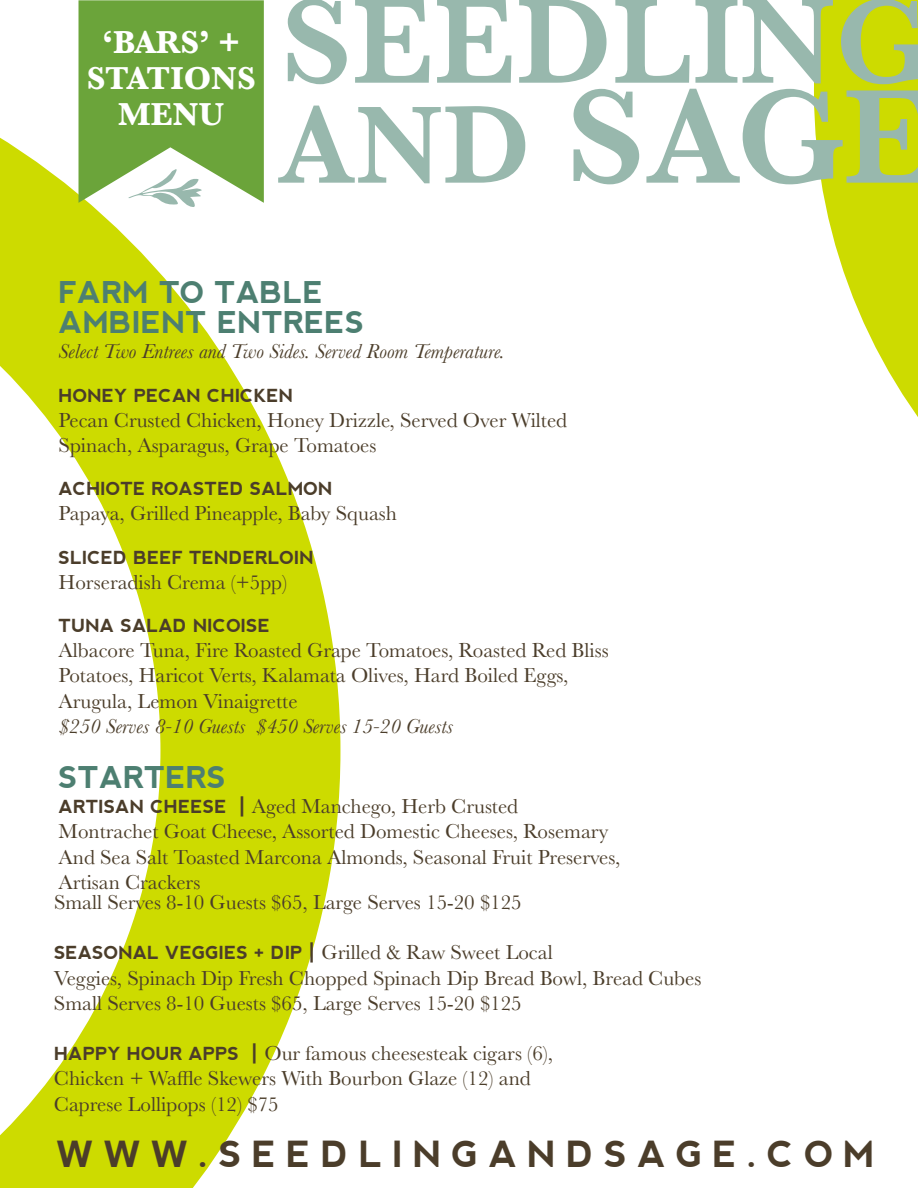
<style>
.page{position:relative;width:918px;height:1188px;background:#fff}
.page>*{position:absolute;margin:0;border:0;box-sizing:border-box;transform-origin:0 0}
.t1{font:600 139.2px "Baskerville";color:#98b8ad}
.t2{font:600 124.95px "Baskerville";color:#98b8ad}
.t3{font:700 36px "nevis";letter-spacing:.275em;color:#4b3d2a}
.t4{font:700 33px/36px "Baskerville";color:#fff;text-align:center}
.t5{font:700 30px/30px "nevis";color:#4d7f71}
.t6{font:21px/25.2px "Baskerville";color:#4b3d2a}
.t7{font:italic 21px "Baskerville";color:#4b3d2a}
.t8{font:700 18px "nevis";color:#4b3d2a}
.s1{font-size:114.3px}
.s2{font-family:"nevis";font-weight:700;font-size:18px}
</style>
<div class="page">
<svg style="left:814px;top:0;width:104px;height:417px"></svg>
<svg style="left:0;top:29px;width:340px;height:1159px"></svg>
<svg style="left:79px;top:0;width:185px;height:207px;background:#7fb056"></svg>
<h3 class="t4" style="left:87px;top:25px;width:170px">‘BARS’ +<br>STATIONS<br>MENU</h3>
<h2 class="t2" style="left:281px;top:-46px;width:652px">SEEDLING</h2>
<h1 class="t1" style="left:277px;top:40px;width:659px"><span class="s1">AND</span> SAGE</h1>
<h3 class="t5" style="left:59px;top:277px;width:307px">FARM TO TABLE<br>AMBIENT ENTREES</h3>
<p class="t7" style="left:59px;top:338px;width:448px">Select Two Entrees and Two Sides. Served Room Temperature.</p>
<p class="t8" style="left:59px;top:385px;width:236px">HONEY PECAN CHICKEN</p>
<p class="t6" style="left:59px;top:408px;width:510px">Pecan Crusted Chicken, Honey Drizzle, Served Over Wilted<br>Spinach, Asparagus, Grape Tomatoes</p>
<p class="t8" style="left:59px;top:478px;width:275px">ACHIOTE ROASTED SALMON</p>
<p class="t6" style="left:59px;top:501px;width:340px">Papaya, Grilled Pineapple, Baby Squash</p>
<p class="t8" style="left:59px;top:547px;width:257px">SLICED BEEF TENDERLOIN</p>
<p class="t6" style="left:59px;top:570px;width:230px">Horseradish Crema (+5pp)</p>
<p class="t8" style="left:59px;top:615px;width:213px">TUNA SALAD NICOISE</p>
<p class="t6" style="left:59px;top:638px;width:552px">Albacore Tuna, Fire Roasted Grape Tomatoes, Roasted Red Bliss<br>Potatoes, Haricot Verts, Kalamata Olives, Hard Boiled Eggs,<br>Arugula, Lemon Vinaigrette</p>
<p class="t7" style="left:59px;top:712px;width:396px">$250 Serves 8-10 Guests $450 Serves 15-20 Guests</p>
<h3 class="t5" style="left:59px;top:762px;width:169px">STARTERS</h3>
<p class="t6" style="left:59px;top:794px;width:563px"><span class="s2">ARTISAN CHEESE |</span> Aged Manchego, Herb Crusted Montrachet Goat Cheese, Assorted Domestic Cheeses, Rosemary And Sea Salt Toasted Marcona Almonds, Seasonal Fruit Preserves, Artisan Crackers</p>
<p class="t6" style="left:54px;top:890px;width:469px">Small Serves 8-10 Guests $65, Large Serves 15-20 $125</p>
<p class="t6" style="left:54px;top:940px;width:649px"><span class="s2">SEASONAL VEGGIES + DIP |</span> Grilled &amp; Raw Sweet Local<br>Veggies, Spinach Dip Fresh Chopped Spinach Dip Bread Bowl, Bread Cubes<br>Small Serves 8-10 Guests $65, Large Serves 15-20 $125</p>
<p class="t6" style="left:54px;top:1041px;width:501px"><span class="s2">HAPPY HOUR APPS |</span> Our famous cheesesteak cigars (6),<br>Chicken + Waffle Skewers With Bourbon Glaze (12) and<br>Caprese Lollipops (12) $75</p>
<h3 class="t3" style="left:56px;top:1134px;width:820px">WWW.SEEDLINGANDSAGE.COM</h3>
</div>
